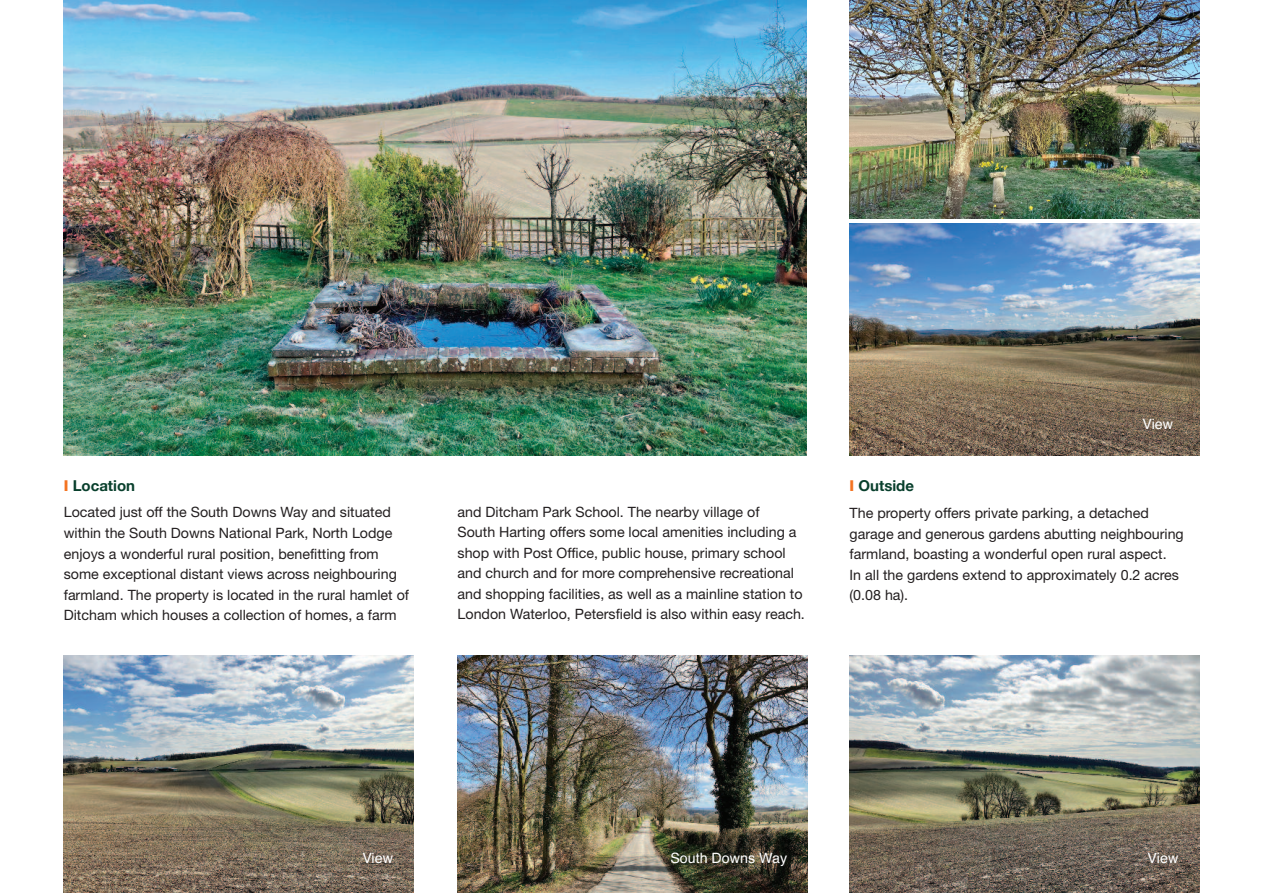
<style>
.page{position:relative;width:1263px;height:893px;background:#fff}
.page>*{position:absolute;margin:0;border:0;box-sizing:border-box;transform-origin:0 0}
.t1{font:700 15px "Helvetica Neue";color:#083f2c}
.t2{font:14.25px/20.5px "Helvetica Neue";color:#231f20}
.t3{font:14.25px "Helvetica";color:#fff}
.s1{font-weight:800;color:#f47321}
</style>
<div class="page">
<img style="left:64px;top:0;width:742px;height:455px">
<img style="left:849px;top:0;width:350px;height:219px">
<img style="left:850px;top:223px;width:350px;height:232px">
<img style="left:64px;top:656px;width:350px;height:237px">
<img style="left:850px;top:656px;width:350px;height:237px">
<img style="left:458px;top:656px;width:350px;height:237px">
<p class="t1" style="left:64px;top:477px;width:73px"><span class="s1">I</span> Location</p>
<p class="t2" style="left:64px;top:503px;width:347px">Located just off the South Downs Way and situated within the South Downs National Park, North Lodge enjoys a wonderful rural position, benefitting from some exceptional distant views across neighbouring farmland. The property is located in the rural hamlet of Ditcham which houses a collection of homes, a farm</p>
<p class="t2" style="left:458px;top:503px;width:349px">and Ditcham Park School. The nearby village of<br>South Harting offers some local amenities including a shop with Post Office, public house, primary school and church and for more comprehensive recreational and shopping facilities, as well as a mainline station to London Waterloo, Petersfield is also within easy reach.</p>
<p class="t3" style="left:1142px;top:416px;width:32px">View</p>
<p class="t1" style="left:850px;top:477px;width:66px"><span class="s1">I</span> Outside</p>
<p class="t2" style="left:850px;top:504px;width:336px">The property offers private parking, a detached garage and generous gardens abutting neighbouring farmland, boasting a wonderful open rural aspect.<br>In all the gardens extend to approximately 0.2 acres (0.08 ha).</p>
<p class="t3" style="left:362px;top:850px;width:32px">View</p>
<p class="t3" style="left:670px;top:850px;width:118px">South Downs Way</p>
<p class="t3" style="left:1148px;top:850px;width:32px">View</p>
</div>
